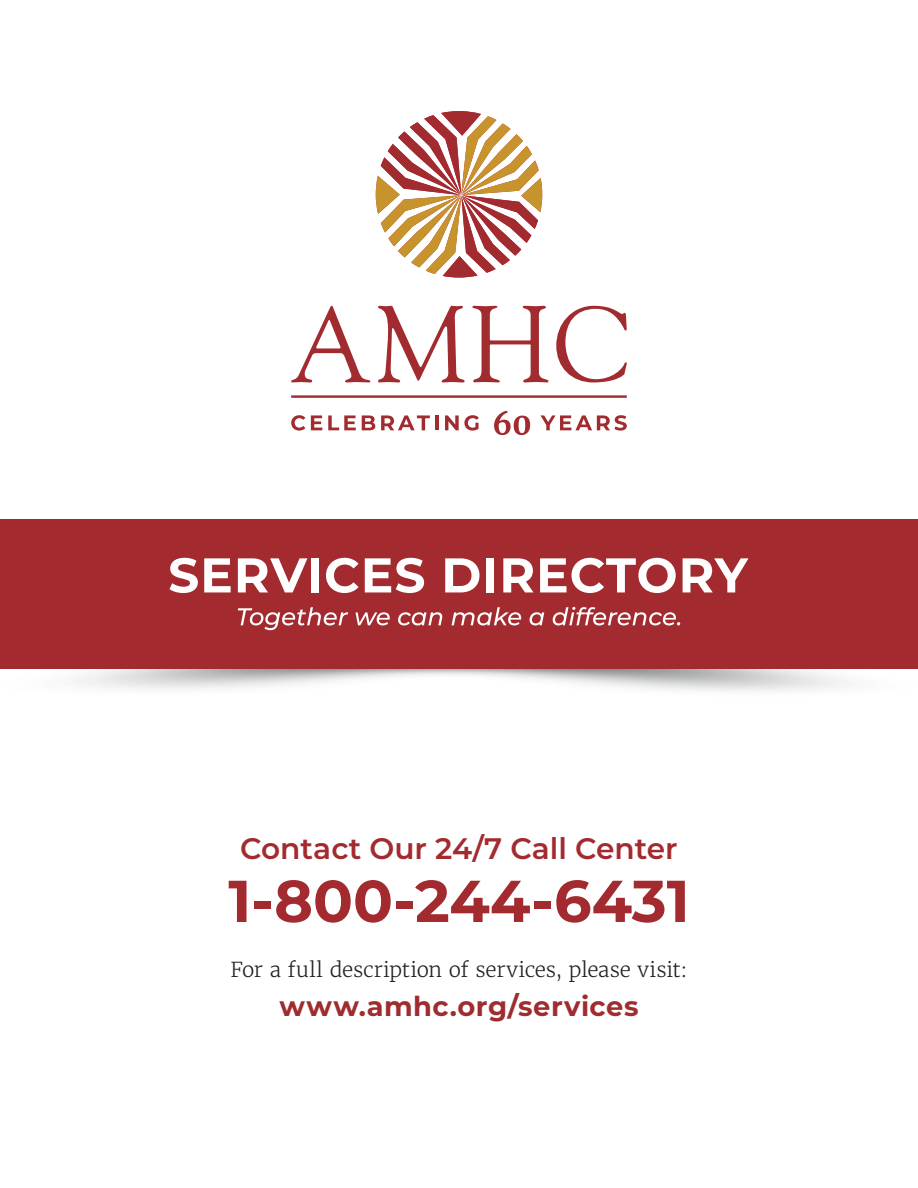
<style>
.page{position:relative;width:918px;height:1188px;background:#fff}
.page>*{position:absolute;margin:0;border:0;box-sizing:border-box;transform-origin:0 0}
.t1{font:700 58.95px "Montserrat";color:#a32b30}
.t2{font:600 29.7px "Montserrat";color:#a32b30}
.t3{font:700 27.3px "Montserrat";letter-spacing:.02em;color:#9f2c2f}
.t4{font:300 20.55px "Merriweather";letter-spacing:-.01em;color:#231f20}
</style>
<div class="page">
<div style="left:0;top:519px;width:918px;height:150px;background:#a32b30"></div>
<svg style="left:170px;top:558px;width:28px;height:35px"></svg>
<svg style="left:204px;top:558px;width:27px;height:34px"></svg>
<svg style="left:238px;top:558px;width:69px;height:34px"></svg>
<div style="left:311px;top:558px;width:8px;height:34px;background:#fff"></div>
<svg style="left:326px;top:558px;width:33px;height:35px"></svg>
<svg style="left:365px;top:558px;width:59px;height:35px"></svg>
<svg style="left:445px;top:558px;width:34px;height:34px"></svg>
<div style="left:486px;top:558px;width:8px;height:34px;background:#fff"></div>
<svg style="left:503px;top:558px;width:30px;height:34px"></svg>
<svg style="left:540px;top:558px;width:26px;height:34px"></svg>
<svg style="left:572px;top:558px;width:104px;height:35px"></svg>
<svg style="left:683px;top:558px;width:65px;height:34px"></svg>
<svg style="left:238px;top:607px;width:110px;height:23px"></svg>
<svg style="left:356px;top:612px;width:34px;height:13px"></svg>
<svg style="left:398px;top:612px;width:44px;height:13px"></svg>
<svg style="left:452px;top:607px;width:69px;height:18px"></svg>
<svg style="left:530px;top:612px;width:14px;height:13px"></svg>
<svg style="left:553px;top:607px;width:127px;height:18px"></svg>
<svg style="left:376px;top:111px;width:166px;height:167px"></svg>
<svg style="left:291px;top:306px;width:79px;height:77px"></svg>
<svg style="left:378px;top:305px;width:87px;height:77px"></svg>
<svg style="left:472px;top:306px;width:76px;height:77px"></svg>
<svg style="left:556px;top:306px;width:71px;height:76px"></svg>
<svg style="left:291px;top:415px;width:14px;height:16px"></svg>
<svg style="left:311px;top:415px;width:11px;height:15px"></svg>
<svg style="left:328px;top:415px;width:28px;height:15px"></svg>
<svg style="left:362px;top:415px;width:13px;height:15px"></svg>
<svg style="left:381px;top:415px;width:49px;height:15px"></svg>
<hr style="left:435px;top:415px;width:3px;height:15px;background:#a22b30">
<svg style="left:445px;top:415px;width:34px;height:16px"></svg>
<svg style="left:494px;top:411px;width:36px;height:24px"></svg>
<svg style="left:541px;top:415px;width:86px;height:16px"></svg>
<hr style="left:291px;top:395px;width:336px;height:3px;background:#a22b30">
<h2 class="t2" style="left:240px;top:828px;width:439px">Contact Our 24/7 Call Center</h2>
<h1 class="t1" style="left:228px;top:859px;width:463px">1-800-244-6431</h1>
<p class="t4" style="left:231px;top:957px;width:458px">For a full description of services, please visit:</p>
<h3 class="t3" style="left:279px;top:986px;width:361px">www.amhc.org/services</h3>
</div>
